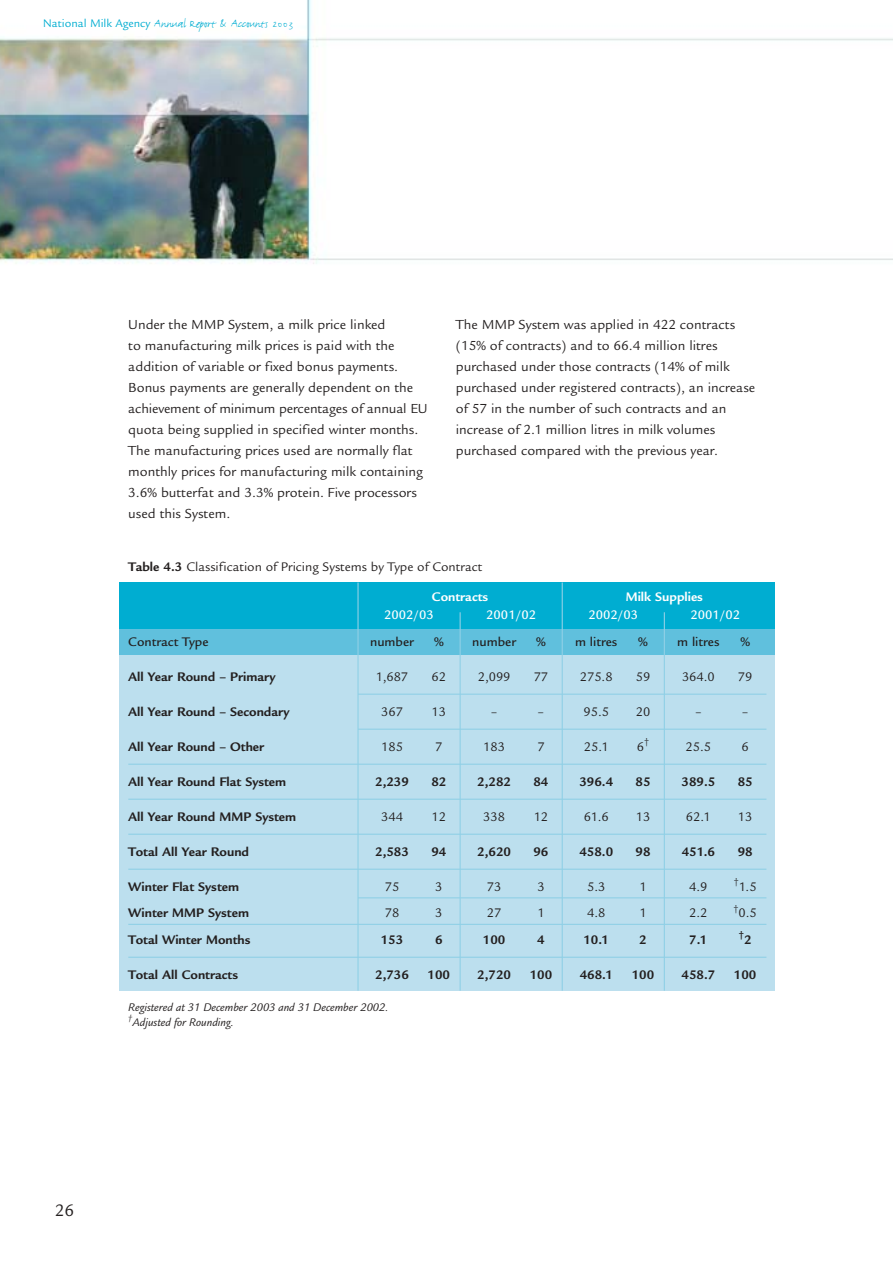
<style>
.page{position:relative;width:893px;height:1263px;background:#fff}
.page>*{position:absolute;margin:0;border:0;box-sizing:border-box;transform-origin:0 0}
.t1{font:18px "Legacy Sans";color:#231f1f}
.t2{font:14.25px/21px "Legacy Sans";color:#231f1f}
.t3{font:700 13.5px "Legacy Sans";color:#231f1f}
.t4{font:13.5px "Legacy Sans";color:#231f1f}
.t5{font:13.5px "FF Justlefthand";color:#00add1}
.t6{font:500 13.5px "Legacy Sans";color:#231f1f}
.t7{font:500 13.5px "Legacy Sans";color:#fff}
.t8{font:700 13.5px "Legacy Sans";color:#fff}
.t9{font:italic 12px "Legacy Sans";color:#231f1f}
.t10{font:9.45px "Legacy Sans";color:#231f1f}
.t11{font:700 9.45px "Legacy Sans";color:#231f1f}
.t12{font:italic 8.4px "Legacy Sans";color:#231f1f}
.s1{font-family:"Legacy Sans";font-size:12px}
.s2{font-weight:700}
</style>
<div class="page">
<img style="left:0;top:0;width:892px;height:264px">
<div style="left:120px;top:655px;width:655px;height:336px;background:#bcdfee"></div>
<div style="left:120px;top:583px;width:655px;height:46px;background:#00add1"></div>
<div style="left:120px;top:629px;width:655px;height:26px;background:#60c0dd"></div>
<hr style="left:358px;top:694px;width:408px;height:1px;background:#90d0e6">
<hr style="left:358px;top:729px;width:408px;height:1px;background:#90d0e6">
<hr style="left:128px;top:764px;width:638px;height:1px;background:#90d0e6">
<hr style="left:128px;top:799px;width:638px;height:1px;background:#90d0e6">
<hr style="left:128px;top:834px;width:638px;height:1px;background:#90d0e6">
<hr style="left:128px;top:869px;width:638px;height:1px;background:#90d0e6">
<hr style="left:358px;top:897px;width:408px;height:1px;background:#90d0e6">
<hr style="left:128px;top:924px;width:638px;height:1px;background:#90d0e6">
<hr style="left:128px;top:957px;width:638px;height:1px;background:#90d0e6">
<hr style="left:663px;top:612px;width:2px;height:379px;background:#90d0e6">
<hr style="left:561px;top:583px;width:1px;height:408px;background:#90d0e6">
<hr style="left:459px;top:612px;width:1px;height:379px;background:#90d0e6">
<hr style="left:357px;top:583px;width:1px;height:408px;background:#90d0e6">
<p class="t5" style="left:43px;top:19px;width:251px"><span class="s1">National Milk Agency</span> Annual Report &amp; Accounts 2003</p>
<p class="t2" style="left:128px;top:315px;width:301px">Under the MMP System, a milk price linked<br>to manufacturing milk prices is paid with the addition of variable or fixed bonus payments.<br>Bonus payments are generally dependent on the achievement of minimum percentages of annual EU quota being supplied in specified winter months.<br>The manufacturing prices used are normally flat monthly prices for manufacturing milk containing 3.6% butterfat and 3.3% protein. Five processors used this System.</p>
<p class="t2" style="left:456px;top:315px;width:301px">The MMP System was applied in 422 contracts (15% of contracts) and to 66.4 million litres purchased under those contracts (14% of milk purchased under registered contracts), an increase of 57 in the number of such contracts and an increase of 2.1 million litres in milk volumes purchased compared with the previous year.</p>
<p class="t4" style="left:128px;top:561px;width:355px"><span class="s2">Table 4.3</span> Classification of Pricing Systems by Type of Contract</p>
<p class="t8" style="left:432px;top:592px;width:58px">Contracts</p>
<p class="t8" style="left:625px;top:592px;width:79px">Milk Supplies</p>
<p class="t7" style="left:384px;top:610px;width:51px">2002/03</p>
<p class="t7" style="left:486px;top:610px;width:51px">2001/02</p>
<p class="t7" style="left:588px;top:610px;width:51px">2002/03</p>
<p class="t7" style="left:690px;top:610px;width:51px">2001/02</p>
<p class="t6" style="left:128px;top:637px;width:82px">Contract Type</p>
<p class="t6" style="left:370px;top:637px;width:45px">number</p>
<p class="t6" style="left:434px;top:637px;width:11px">%</p>
<p class="t6" style="left:472px;top:637px;width:45px">number</p>
<p class="t6" style="left:536px;top:637px;width:11px">%</p>
<p class="t6" style="left:575px;top:637px;width:44px">m litres</p>
<p class="t6" style="left:638px;top:637px;width:11px">%</p>
<p class="t6" style="left:677px;top:637px;width:44px">m litres</p>
<p class="t6" style="left:740px;top:637px;width:11px">%</p>
<p class="t3" style="left:128px;top:672px;width:149px">All Year Round – Primary</p>
<p class="t4" style="left:376px;top:672px;width:34px">1,687</p>
<p class="t4" style="left:431px;top:672px;width:16px">62</p>
<p class="t4" style="left:478px;top:672px;width:34px">2,099</p>
<p class="t4" style="left:533px;top:672px;width:16px">77</p>
<p class="t4" style="left:580px;top:672px;width:34px">275.8</p>
<p class="t4" style="left:635px;top:672px;width:16px">59</p>
<p class="t4" style="left:682px;top:672px;width:34px">364.0</p>
<p class="t4" style="left:738px;top:672px;width:16px">79</p>
<p class="t3" style="left:128px;top:707px;width:163px">All Year Round – Secondary</p>
<p class="t4" style="left:381px;top:707px;width:23px">367</p>
<p class="t4" style="left:431px;top:707px;width:16px">13</p>
<p class="t4" style="left:491px;top:707px;width:7px">–</p>
<p class="t4" style="left:538px;top:707px;width:7px">–</p>
<p class="t4" style="left:583px;top:707px;width:27px">95.5</p>
<p class="t4" style="left:635px;top:707px;width:16px">20</p>
<p class="t4" style="left:695px;top:707px;width:7px">–</p>
<p class="t4" style="left:742px;top:707px;width:7px">–</p>
<p class="t3" style="left:128px;top:742px;width:137px">All Year Round – Other</p>
<p class="t4" style="left:381px;top:742px;width:23px">185</p>
<p class="t4" style="left:435px;top:742px;width:9px">7</p>
<p class="t4" style="left:483px;top:742px;width:23px">183</p>
<p class="t4" style="left:537px;top:742px;width:9px">7</p>
<p class="t4" style="left:584px;top:742px;width:26px">25.1</p>
<p class="t4" style="left:637px;top:742px;width:9px">6</p>
<p class="t10" style="left:644px;top:738px;width:7px">†</p>
<p class="t4" style="left:685px;top:742px;width:27px">25.5</p>
<p class="t4" style="left:741px;top:742px;width:9px">6</p>
<p class="t3" style="left:128px;top:777px;width:159px">All Year Round Flat System</p>
<p class="t3" style="left:375px;top:777px;width:35px">2,239</p>
<p class="t3" style="left:431px;top:777px;width:17px">82</p>
<p class="t3" style="left:477px;top:777px;width:35px">2,282</p>
<p class="t3" style="left:533px;top:777px;width:17px">84</p>
<p class="t3" style="left:579px;top:777px;width:35px">396.4</p>
<p class="t3" style="left:635px;top:777px;width:17px">85</p>
<p class="t3" style="left:681px;top:777px;width:35px">389.5</p>
<p class="t3" style="left:737px;top:777px;width:17px">85</p>
<p class="t3" style="left:128px;top:812px;width:169px">All Year Round MMP System</p>
<p class="t4" style="left:381px;top:812px;width:23px">344</p>
<p class="t4" style="left:431px;top:812px;width:16px">12</p>
<p class="t4" style="left:483px;top:812px;width:23px">338</p>
<p class="t4" style="left:533px;top:812px;width:16px">12</p>
<p class="t4" style="left:583px;top:812px;width:27px">61.6</p>
<p class="t4" style="left:635px;top:812px;width:16px">13</p>
<p class="t4" style="left:686px;top:812px;width:26px">62.1</p>
<p class="t4" style="left:738px;top:812px;width:16px">13</p>
<p class="t3" style="left:128px;top:847px;width:122px">Total All Year Round</p>
<p class="t3" style="left:375px;top:847px;width:35px">2,583</p>
<p class="t3" style="left:431px;top:847px;width:17px">94</p>
<p class="t3" style="left:477px;top:847px;width:35px">2,620</p>
<p class="t3" style="left:533px;top:847px;width:17px">96</p>
<p class="t3" style="left:579px;top:847px;width:35px">458.0</p>
<p class="t3" style="left:635px;top:847px;width:17px">98</p>
<p class="t3" style="left:681px;top:847px;width:35px">451.6</p>
<p class="t3" style="left:737px;top:847px;width:17px">98</p>
<p class="t3" style="left:128px;top:882px;width:112px">Winter Flat System</p>
<p class="t4" style="left:385px;top:882px;width:16px">75</p>
<p class="t4" style="left:435px;top:882px;width:9px">3</p>
<p class="t4" style="left:487px;top:882px;width:16px">73</p>
<p class="t4" style="left:537px;top:882px;width:9px">3</p>
<p class="t4" style="left:587px;top:882px;width:20px">5.3</p>
<p class="t4" style="left:639px;top:882px;width:9px">1</p>
<p class="t4" style="left:689px;top:882px;width:20px">4.9</p>
<p class="t10" style="left:733px;top:878px;width:7px">†</p>
<p class="t4" style="left:738px;top:882px;width:19px">1.5</p>
<p class="t3" style="left:128px;top:908px;width:122px">Winter MMP System</p>
<p class="t4" style="left:385px;top:908px;width:16px">78</p>
<p class="t4" style="left:435px;top:908px;width:9px">3</p>
<p class="t4" style="left:487px;top:908px;width:16px">27</p>
<p class="t4" style="left:537px;top:908px;width:9px">1</p>
<p class="t4" style="left:587px;top:908px;width:20px">4.8</p>
<p class="t4" style="left:639px;top:908px;width:9px">1</p>
<p class="t4" style="left:689px;top:908px;width:20px">2.2</p>
<p class="t10" style="left:733px;top:904px;width:7px">†</p>
<p class="t4" style="left:738px;top:908px;width:20px">0.5</p>
<p class="t3" style="left:128px;top:935px;width:124px">Total Winter Months</p>
<p class="t3" style="left:381px;top:935px;width:24px">153</p>
<p class="t3" style="left:435px;top:935px;width:9px">6</p>
<p class="t3" style="left:483px;top:935px;width:24px">100</p>
<p class="t3" style="left:537px;top:935px;width:9px">4</p>
<p class="t3" style="left:583px;top:935px;width:27px">10.1</p>
<p class="t3" style="left:639px;top:935px;width:9px">2</p>
<p class="t3" style="left:689px;top:935px;width:20px">7.1</p>
<p class="t11" style="left:738px;top:931px;width:7px">†</p>
<p class="t3" style="left:744px;top:935px;width:9px">2</p>
<p class="t3" style="left:128px;top:970px;width:111px">Total All Contracts</p>
<p class="t3" style="left:375px;top:970px;width:35px">2,736</p>
<p class="t3" style="left:427px;top:970px;width:24px">100</p>
<p class="t3" style="left:477px;top:970px;width:35px">2,720</p>
<p class="t3" style="left:529px;top:970px;width:24px">100</p>
<p class="t3" style="left:579px;top:970px;width:35px">468.1</p>
<p class="t3" style="left:631px;top:970px;width:24px">100</p>
<p class="t3" style="left:681px;top:970px;width:35px">458.7</p>
<p class="t3" style="left:734px;top:970px;width:24px">100</p>
<p class="t9" style="left:128px;top:1003px;width:262px">Registered at 31 December 2003 and 31 December 2002.</p>
<p class="t12" style="left:128px;top:1014px;width:6px">†</p>
<p class="t9" style="left:132px;top:1018px;width:103px">Adjusted for Rounding.</p>
<p class="t1" style="left:55px;top:1203px;width:21px">26</p>
</div>
